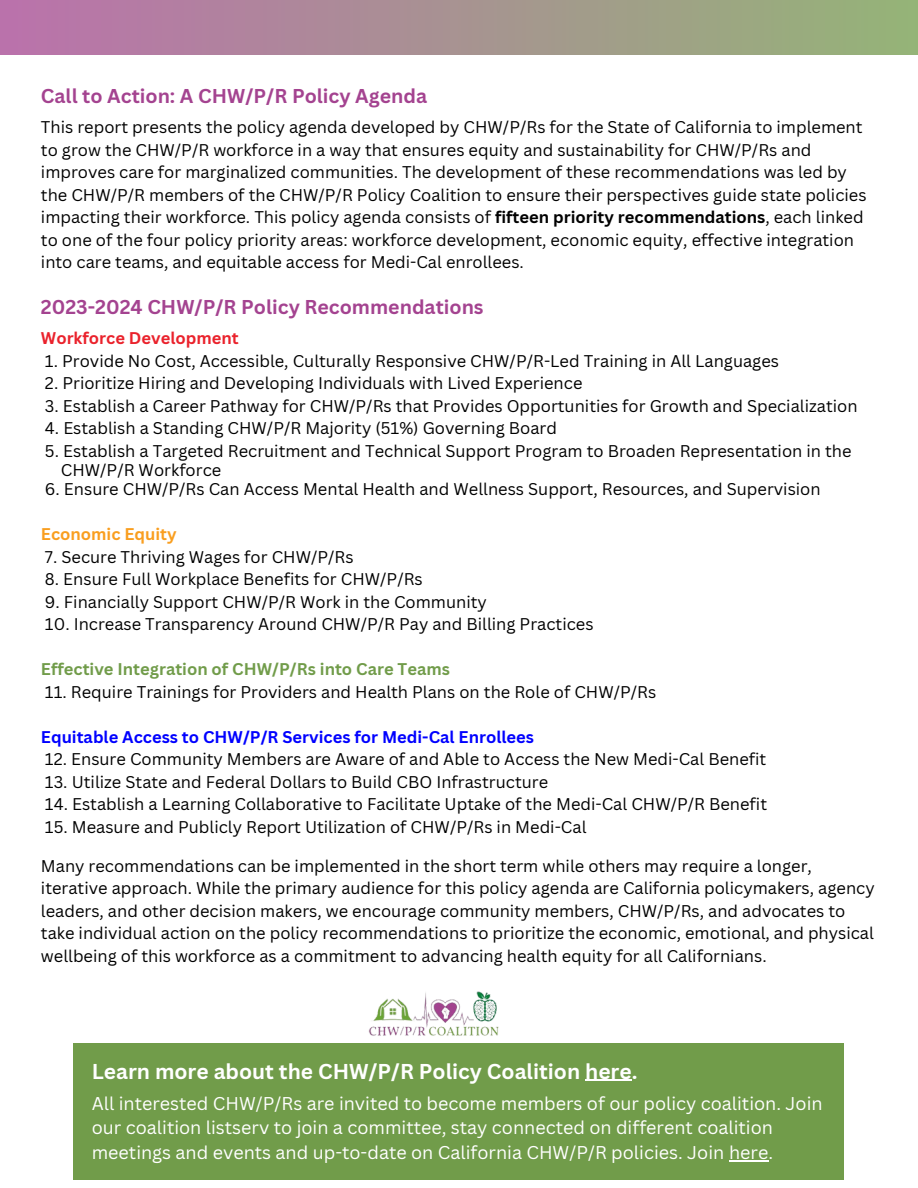
<style>
.page{position:relative;width:918px;height:1188px;background:#fff}
.page>*{position:absolute;margin:0;border:0;box-sizing:border-box;transform-origin:0 0}
.t1{font:700 21px "Canva Sans";color:#fff}
.t2{font:700 19.5px "Canva Sans";color:#a44390}
.t3{font:18px/24.8px "Canva Sans";color:#fff}
.t4{font:16.5px/22.5px "Canva Sans";color:#000}
.t5{font:700 16.5px "Canva Sans";color:#00f}
.t6{font:700 16.5px "Canva Sans";color:#719c4a}
.t7{font:700 16.5px "Canva Sans";color:#ea222c}
.t8{font:700 16.5px "Canva Sans";color:#f99e1f}
.s1{font-weight:700}
</style>
<div class="page">
<div style="left:0;top:0;width:918px;height:55px;background:linear-gradient(to right,#ba72ac,#94b477)"></div>
<img style="left:368px;top:991px;width:131px;height:45px">
<div style="left:74px;top:1043px;width:770px;height:136px;background:#719c4a"></div>
<hr style="left:585px;top:1080px;width:47px;height:1px;background:#fff">
<hr style="left:729px;top:1160px;width:39px;height:1px;background:#fff">
<p class="t2" style="left:41px;top:83px;width:388px">Call to Action: A CHW/P/R Policy Agenda</p>
<h1 class="t4" style="left:41px;top:116px;width:827px">This report presents the policy agenda developed by CHW/P/Rs for the State of California to implement to grow the CHW/P/R workforce in a way that ensures equity and sustainability for CHW/P/Rs and improves care for marginalized communities. The development of these recommendations was led by the CHW/P/R members of the CHW/P/R Policy Coalition to ensure their perspectives guide state policies impacting their workforce. This policy agenda consists of <span class="s1">fifteen priority recommendations</span>, each linked to one of the four policy priority areas: workforce development, economic equity, effective integration into care teams, and equitable access for Medi-Cal enrollees.</h1>
<p class="t2" style="left:41px;top:294px;width:444px">2023-2024 CHW/P/R Policy Recommendations</p>
<p class="t7" style="left:41px;top:327px;width:199px">Workforce Development</p>
<p class="t4" style="left:45px;top:349px;width:736px">1. Provide No Cost, Accessible, Culturally Responsive CHW/P/R-Led Training in All Languages</p>
<p class="t4" style="left:45px;top:372px;width:539px">2. Prioritize Hiring and Developing Individuals with Lived Experience</p>
<p class="t4" style="left:45px;top:394px;width:814px">3. Establish a Career Pathway for CHW/P/Rs that Provides Opportunities for Growth and Specialization</p>
<p class="t4" style="left:45px;top:417px;width:514px">4. Establish a Standing CHW/P/R Majority (51%) Governing Board</p>
<p class="t4" style="left:45px;top:439px;width:808px">5. Establish a Targeted Recruitment and Technical Support Program to Broaden Representation in the</p>
<p class="t4" style="left:61px;top:458px;width:162px">CHW/P/R Workforce</p>
<p class="t4" style="left:45px;top:478px;width:777px">6. Ensure CHW/P/Rs Can Access Mental Health and Wellness Support, Resources, and Supervision</p>
<p class="t8" style="left:41px;top:523px;width:137px">Economic Equity</p>
<p class="t4" style="left:45px;top:545px;width:310px">7. Secure Thriving Wages for CHW/P/Rs</p>
<p class="t4" style="left:45px;top:568px;width:379px">8. Ensure Full Workplace Benefits for CHW/P/Rs</p>
<p class="t4" style="left:45px;top:590px;width:443px">9. Financially Support CHW/P/R Work in the Community</p>
<p class="t4" style="left:45px;top:613px;width:550px">10. Increase Transparency Around CHW/P/R Pay and Billing Practices</p>
<p class="t6" style="left:41px;top:658px;width:410px">Effective Integration of CHW/P/Rs into Care Teams</p>
<p class="t4" style="left:45px;top:680px;width:613px">11. Require Trainings for Providers and Health Plans on the Role of CHW/P/Rs</p>
<p class="t5" style="left:41px;top:725px;width:495px">Equitable Access to CHW/P/R Services for Medi-Cal Enrollees</p>
<p class="t4" style="left:45px;top:748px;width:723px">12. Ensure Community Members are Aware of and Able to Access the New Medi-Cal Benefit</p>
<p class="t4" style="left:45px;top:770px;width:505px">13. Utilize State and Federal Dollars to Build CBO Infrastructure</p>
<p class="t4" style="left:45px;top:793px;width:724px">14. Establish a Learning Collaborative to Facilitate Uptake of the Medi-Cal CHW/P/R Benefit</p>
<p class="t4" style="left:45px;top:815px;width:543px">15. Measure and Publicly Report Utilization of CHW/P/Rs in Medi-Cal</p>
<p class="t4" style="left:41px;top:854px;width:835px">Many recommendations can be implemented in the short term while others may require a longer, iterative approach. While the primary audience for this policy agenda are California policymakers, agency leaders, and other decision makers, we encourage community members, CHW/P/Rs, and advocates to take individual action on the policy recommendations to prioritize the economic, emotional, and physical wellbeing of this workforce as a commitment to advancing health equity for all Californians.</p>
<p class="t1" style="left:92px;top:1056px;width:547px">Learn more about the CHW/P/R Policy Coalition here.</p>
<h1 class="t3" style="left:92px;top:1090px;width:732px">All interested CHW/P/Rs are invited to become members of our policy coalition. Join our coalition listserv to join a committee, stay connected on different coalition meetings and events and up-to-date on California CHW/P/R policies. Join here.</h1>
</div>
